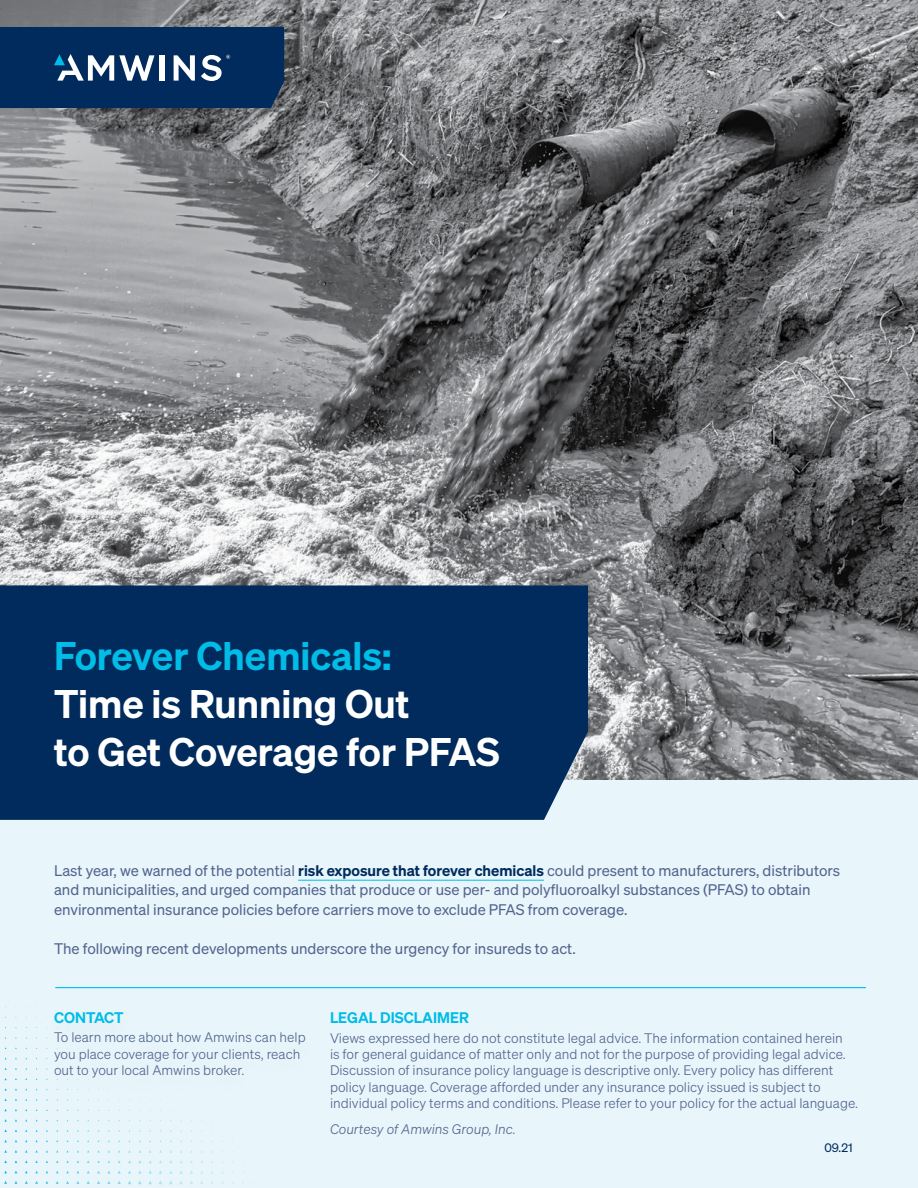
<style>
.page{position:relative;width:918px;height:1188px;background:#fff}
.page>*{position:absolute;margin:0;border:0;box-sizing:border-box;transform-origin:0 0}
.t1{font:600 39px/48px "Sohne";color:#fff}
.t2{font:600 39px "Sohne";color:#00bce7}
.t3{font:15px/19.5px "Sohne Buch";color:#55648d}
.t4{font:600 15px "Sohne";color:#00bce7}
.t5{font:13.5px/16.5px "Sohne Leicht";color:#55648d}
.t6{font:13.5px "Sohne Leicht Kursiv";color:#55648d}
.t7{font:12px "Sohne Buch";color:#002b5c}
.s1{font-family:"Sohne";font-weight:600;color:#002b5c}
</style>
<div class="page">
<div style="left:0;top:780px;width:918px;height:408px;background:#e8f6fc"></div>
<img style="left:0;top:0;width:918px;height:780px">
<div style="left:0;top:585px;width:588px;height:235px;background:#002b5c"></div>
<div style="left:0;top:27px;width:284px;height:81px;background:#002b5c"></div>
<svg style="left:119px;top:55px;width:35px;height:26px"></svg>
<div style="left:160px;top:55px;width:5px;height:26px;background:#fff"></div>
<svg style="left:174px;top:55px;width:21px;height:26px"></svg>
<svg style="left:54px;top:54px;width:30px;height:27px"></svg>
<svg style="left:88px;top:55px;width:26px;height:26px"></svg>
<svg style="left:201px;top:55px;width:29px;height:26px"></svg>
<hr style="left:298px;top:880px;width:246px;height:1px;background:#00bce7">
<hr style="left:56px;top:987px;width:810px;height:1px;background:#00bce7">
<h1 class="t2" style="left:54px;top:631px;width:339px">Forever Chemicals:</h1>
<h1 class="t1" style="left:54px;top:679px;width:447px">Time is Running Out<br>to Get Coverage for PFAS</h1>
<p class="t3" style="left:54px;top:860px;width:788px">Last year, we warned of the potential <span class="s1">risk exposure that forever chemicals</span> could present to manufacturers, distributors and municipalities, and urged companies that produce or use per- and polyfluoroalkyl substances (PFAS) to obtain environmental insurance policies before carriers move to exclude PFAS from coverage.</p>
<p class="t3" style="left:54px;top:938px;width:523px">The following recent developments underscore the urgency for insureds to act.</p>
<p class="t4" style="left:54px;top:1008px;width:71px">CONTACT</p>
<p class="t5" style="left:54px;top:1029px;width:253px">To learn more about how Amwins can help you place coverage for your clients, reach out to your local Amwins broker.</p>
<p class="t4" style="left:330px;top:1008px;width:140px">LEGAL DISCLAIMER</p>
<p class="t5" style="left:330px;top:1029px;width:530px">Views expressed here do not constitute legal advice. The information contained herein<br>is for general guidance of matter only and not for the purpose of providing legal advice.<br>Discussion of insurance policy language is descriptive only. Every policy has different policy language. Coverage afforded under any insurance policy issued is subject to individual policy terms and conditions. Please refer to your policy for the actual language.</p>
<p class="t6" style="left:330px;top:1121px;width:187px">Courtesy of Amwins Group, Inc.</p>
<p class="t7" style="left:824px;top:1140px;width:30px">09.21</p>
</div>
